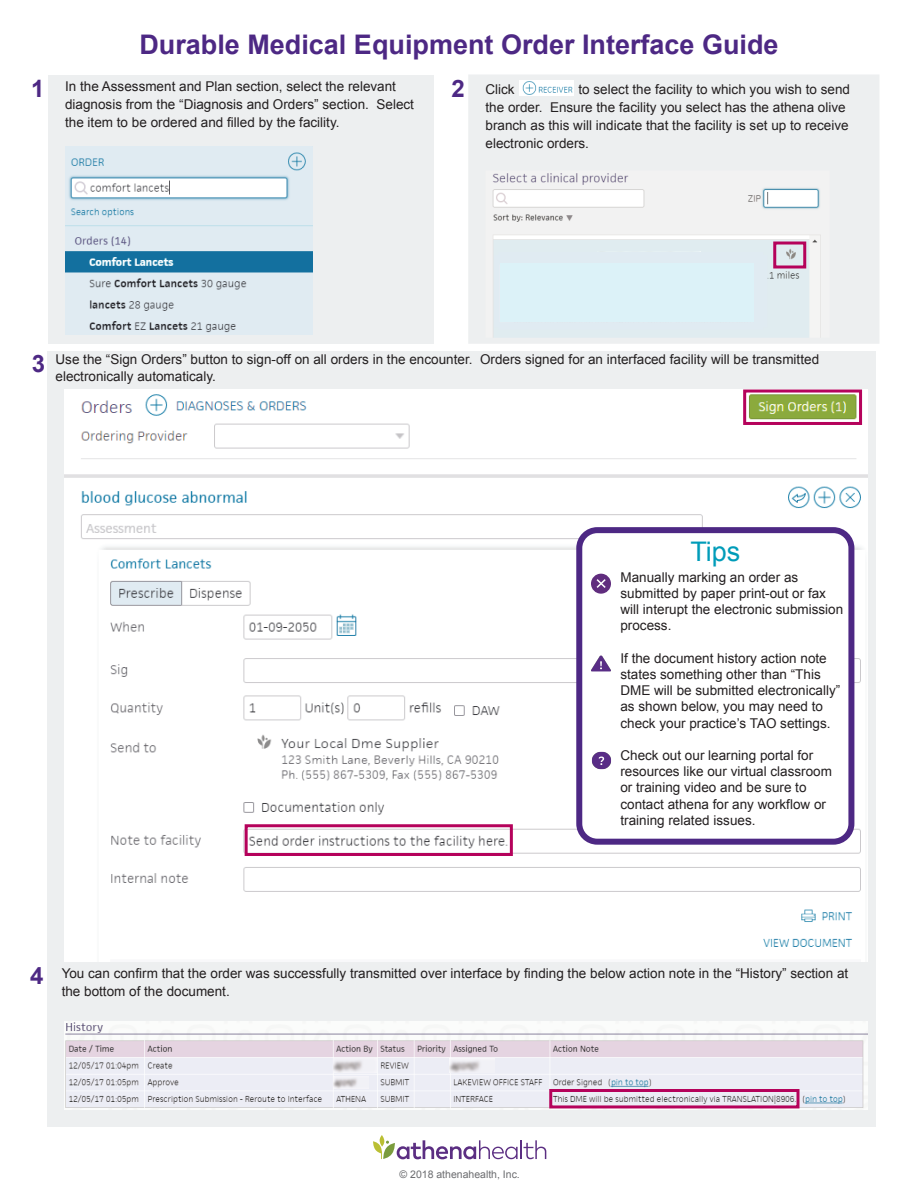
<style>
.page{position:relative;width:918px;height:1188px;background:#fff}
.page>*{position:absolute;margin:0;border:0;box-sizing:border-box;transform-origin:0 0}
.t1{font:700 27px "Arial";color:#4d2884}
.t2{font:27px "Arial";color:#009cb9}
.t3{font:700 24px "Arial";color:#4d2884}
.t4{font:13.5px/16.2px "Arial";color:#231f20}
.t5{font:10.5px "Arial";color:#6c6d70}
</style>
<div class="page">
<div style="left:47px;top:351px;width:828px;height:775px;background:#edeff0"></div>
<div style="left:468px;top:75px;width:411px;height:269px;background:#edeff0"></div>
<div style="left:48px;top:75px;width:386px;height:268px;background:#edeff0"></div>
<svg style="left:380px;top:1135px;width:4px;height:12px"></svg>
<svg style="left:373px;top:1140px;width:173px;height:19px"></svg>
<img style="left:65px;top:146px;width:248px;height:188px">
<img style="left:65px;top:389px;width:803px;height:572px">
<div style="left:245px;top:824px;width:268px;height:32px;border:3px solid #b5025b"></div>
<div style="left:743px;top:390px;width:119px;height:35px;border:3px solid #b5025b"></div>
<img style="left:486px;top:170px;width:344px;height:168px">
<div style="left:773px;top:242px;width:33px;height:26px;border:3px solid #b5025b"></div>
<img style="left:64px;top:1021px;width:804px;height:89px">
<div style="left:549px;top:1089px;width:251px;height:19px;border:3px solid #b5025b"></div>
<img style="left:449px;top:1058px;width:45px;height:15px">
<img style="left:333px;top:1058px;width:44px;height:14px">
<img style="left:333px;top:1077px;width:35px;height:11px">
<div style="left:579px;top:530px;width:272px;height:312px;background:#fff;border-radius:18px"></div>
<div style="left:576px;top:527px;width:278px;height:318px;border:6px solid #4d2884;border-radius:18px"></div>
<div style="left:591px;top:574px;width:20px;height:20px;background:#602d7e;border-radius:50%"></div>
<svg style="left:596px;top:579px;width:10px;height:9px"></svg>
<img style="left:591px;top:655px;width:20px;height:17px">
<img style="left:592px;top:751px;width:19px;height:19px">
<img style="left:520px;top:80px;width:53px;height:15px">
<img style="left:512px;top:192px;width:61px;height:12px">
<div style="left:220px;top:426px;width:121px;height:18px;background:#fff"></div>
<img style="left:520px;top:737px;width:12px;height:55px">
<img style="left:244px;top:725px;width:276px;height:67px">
<div style="left:498px;top:252px;width:265px;height:78px;background:#e0ebf2"></div>
<div style="left:494px;top:255px;width:274px;height:72px;background:#e0ebf2"></div>
<div style="left:500px;top:263px;width:254px;height:59px;background:#dcf2f8"></div>
<h1 class="t1" style="left:139px;top:26px;width:641px">Durable Medical Equipment Order Interface Guide</h1>
<p class="t4" style="left:65px;top:77px;width:350px;line-height:18px">In the Assessment and Plan section, select the relevant diagnosis from the “Diagnosis and Orders” section. Select the item to be ordered and filled by the facility.</p>
<h2 class="t3" style="left:31px;top:73px;width:15px">1</h2>
<h2 class="t3" style="left:452px;top:73px;width:15px">2</h2>
<p class="t4" style="left:486px;top:81px;width:366px;line-height:18px;text-indent:93px">to select the facility to which you wish to send the order. Ensure the facility you select has the athena olive branch as this will indicate that the facility is set up to receive electronic orders.</p>
<p class="t4" style="left:486px;top:81px;width:31px">Click</p>
<h2 class="t3" style="left:32px;top:348px;width:15px">3</h2>
<p class="t4" style="left:56px;top:352px;width:765px">Use the “Sign Orders” button to sign-off on all orders in the encounter. Orders signed for an interfaced facility will be transmitted electronically automaticaly.</p>
<h1 class="t2" style="left:690px;top:534px;width:51px">Tips</h1>
<p class="t4" style="left:620px;top:569px;width:224px">Manually marking an order as submitted by paper print-out or fax will interupt the electronic submission process.</p>
<p class="t4" style="left:620px;top:650px;width:221px">If the document history action note states something other than “This DME will be submitted electronically” as shown below, you may need to check your practice’s TAO settings.</p>
<p class="t4" style="left:620px;top:747px;width:213px">Check out our learning portal for resources like our virtual classroom or training video and be sure to contact athena for any workflow or training related issues.</p>
<h2 class="t3" style="left:30px;top:960px;width:15px">4</h2>
<p class="t4" style="left:62px;top:965px;width:788px;line-height:18px">You can confirm that the order was successfully transmitted over interface by finding the below action note in the “History” section at the bottom of the document.</p>
<p class="t5" style="left:400px;top:1167px;width:122px">© 2018 athenahealth, Inc.</p>
</div>
